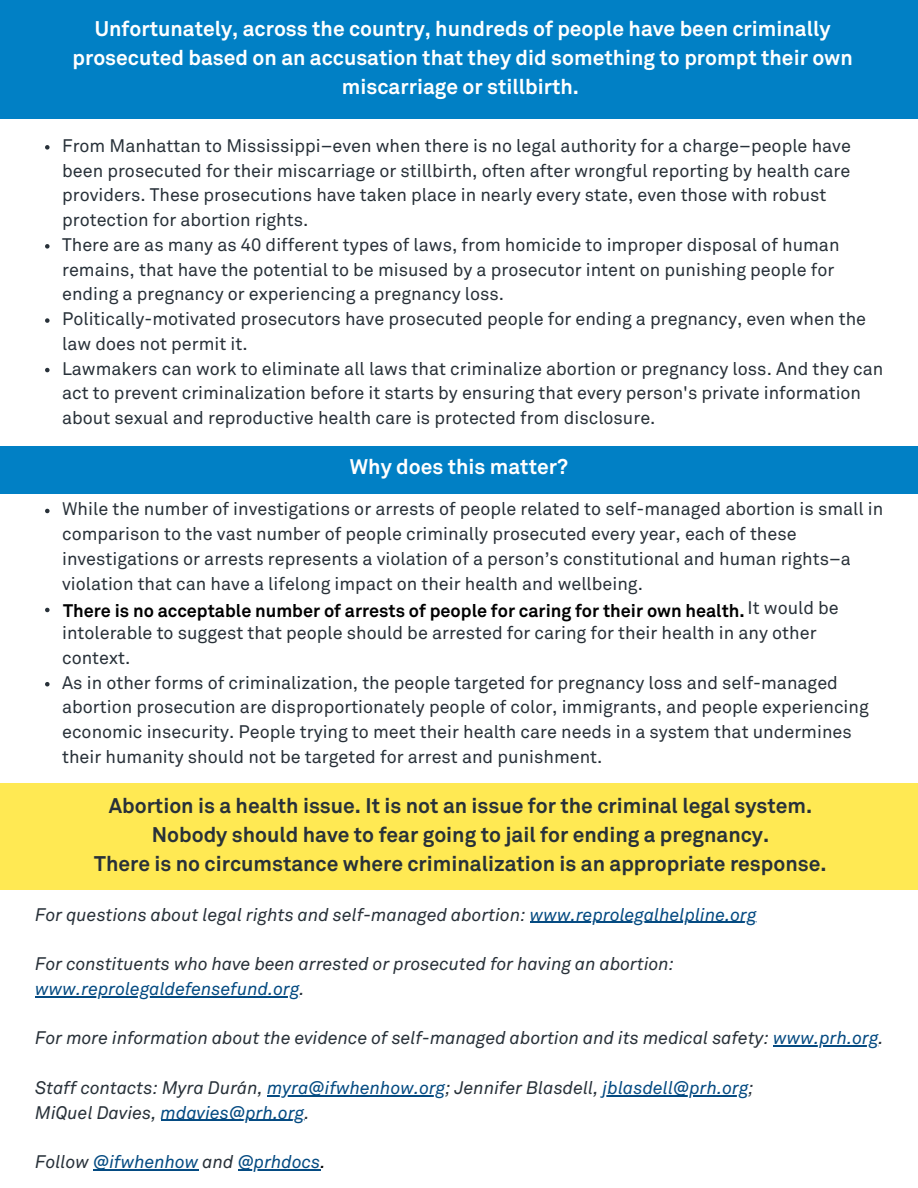
<style>
.page{position:relative;width:918px;height:1188px;background:#fff}
.page>*{position:absolute;margin:0;border:0;box-sizing:border-box;transform-origin:0 0}
.t1{font:700 21px/29.2px "Akkurat Std";color:#283139;text-align:center}
.t2{font:700 21px/29.2px "Akkurat Std";color:#fff;text-align:center}
.t3{font:18px/24.8px "Akkurat Std";color:#283139}
.t4{font:italic 18px/24.8px "Akkurat Std";color:#283139}
.t5{font:700 18px "Akkurat Std";color:#000}
.t6{font:italic 18px "Akkurat Std";color:#054b82}
.s1{color:#fff}
.s2{color:#054b82}
.s3{color:#283139}
.s4{color:#000}
</style>
<div class="page">
<svg style="left:45px;top:145px;width:5px;height:5px"></svg>
<svg style="left:45px;top:244px;width:5px;height:5px"></svg>
<svg style="left:45px;top:318px;width:5px;height:5px"></svg>
<svg style="left:45px;top:368px;width:5px;height:4px"></svg>
<div style="left:0;top:0;width:918px;height:118px;background:#0180c5"></div>
<div style="left:0;top:446px;width:918px;height:47px;background:#0180c5"></div>
<svg style="left:45px;top:509px;width:5px;height:4px"></svg>
<svg style="left:45px;top:608px;width:5px;height:4px"></svg>
<svg style="left:45px;top:682px;width:5px;height:4px"></svg>
<div style="left:0;top:784px;width:918px;height:106px;background:#ffe953"></div>
<hr style="left:530px;top:922px;width:227px;height:1px;background:#054b82">
<hr style="left:35px;top:996px;width:265px;height:1px;background:#054b82">
<hr style="left:773px;top:1046px;width:106px;height:1px;background:#054b82">
<hr style="left:267px;top:1095px;width:178px;height:1px;background:#054b82">
<hr style="left:603px;top:1095px;width:146px;height:1px;background:#054b82">
<hr style="left:161px;top:1120px;width:143px;height:1px;background:#054b82">
<hr style="left:93px;top:1169px;width:106px;height:1px;background:#054b82">
<hr style="left:238px;top:1169px;width:82px;height:1px;background:#054b82">
<p class="t2" style="left:72px;top:15px;width:782px">Unfortunately, across the country, hundreds of people have been criminally prosecuted based on an accusation that they did something to prompt their own miscarriage or stillbirth.</p>
<p class="t3" style="left:62px;top:134px;width:823px">From Manhattan to Mississippi–even when there is no legal authority for a charge–people have been prosecuted for their miscarriage or stillbirth, often after wrongful reporting by health care providers. These prosecutions have taken place in nearly every state, even those with robust protection for abortion rights.<br>There are as many as 40 different types of laws, from homicide to improper disposal of human remains, that have the potential to be misused by a prosecutor intent on punishing people for ending a pregnancy or experiencing a pregnancy loss.<br>Politically-motivated prosecutors have prosecuted people for ending a pregnancy, even when the law does not permit it.<br>Lawmakers can work to eliminate all laws that criminalize abortion or pregnancy loss. And they can act to prevent criminalization before it starts by ensuring that every person's private information about sexual and reproductive health care is protected from disclosure.</p>
<p class="t2" style="left:350px;top:454px;width:220px">Why does this matter?</p>
<p class="t3" style="left:62px;top:498px;width:823px">While the number of investigations or arrests of people related to self-managed abortion is small in comparison to the vast number of people criminally prosecuted every year, each of these investigations or arrests represents a violation of a person’s constitutional and human rights–a violation that can have a lifelong impact on their health and wellbeing.<br><span class="s1">There is no acceptable number of arrests of people for caring for their own health.</span> It would be intolerable to suggest that people should be arrested for caring for their health in any other context.<br>As in other forms of criminalization, the people targeted for pregnancy loss and self-managed abortion prosecution are disproportionately people of color, immigrants, and people experiencing economic insecurity. People trying to meet their health care needs in a system that undermines their humanity should not be targeted for arrest and punishment.</p>
<p class="t1" style="left:94px;top:792px;width:734px">Abortion is a health issue. It is not an issue for the criminal legal system.<br>Nobody should have to fear going to jail for ending a pregnancy.<br>There is no circumstance where criminalization is an appropriate response.</p>
<p class="t4" style="left:35px;top:903px;width:723px">For questions about legal rights and self-managed abortion: <span class="s2">www.reprolegalhelpline.org</span></p>
<p class="t4" style="left:35px;top:953px;width:641px">For constituents who have been arrested or prosecuted for having an abortion: <span class="s2">www.reprolegaldefensefund.org</span>.</p>
<p class="t4" style="left:35px;top:1027px;width:850px">For more information about the evidence of self-managed abortion and its medical safety: <span class="s2">www.prh.org</span>.</p>
<p class="t4" style="left:35px;top:1077px;width:720px">Staff contacts: Myra Durán, <span class="s2">myra@ifwhenhow.org</span>; Jennifer Blasdell, <span class="s2">jblasdell@prh.org</span>;<br>MiQuel Davies, <span class="s2">mdavies@prh.org</span>.</p>
<p class="t6" style="left:35px;top:1154px;width:292px"><span class="s3">Follow</span> @ifwhenhow <span class="s3">and</span> @prhdocs<span class="s4">.</span></p>
<p class="t5" style="left:63px;top:603px;width:683px">There is no acceptable number of arrests of people for caring for their own health.</p>
</div>
